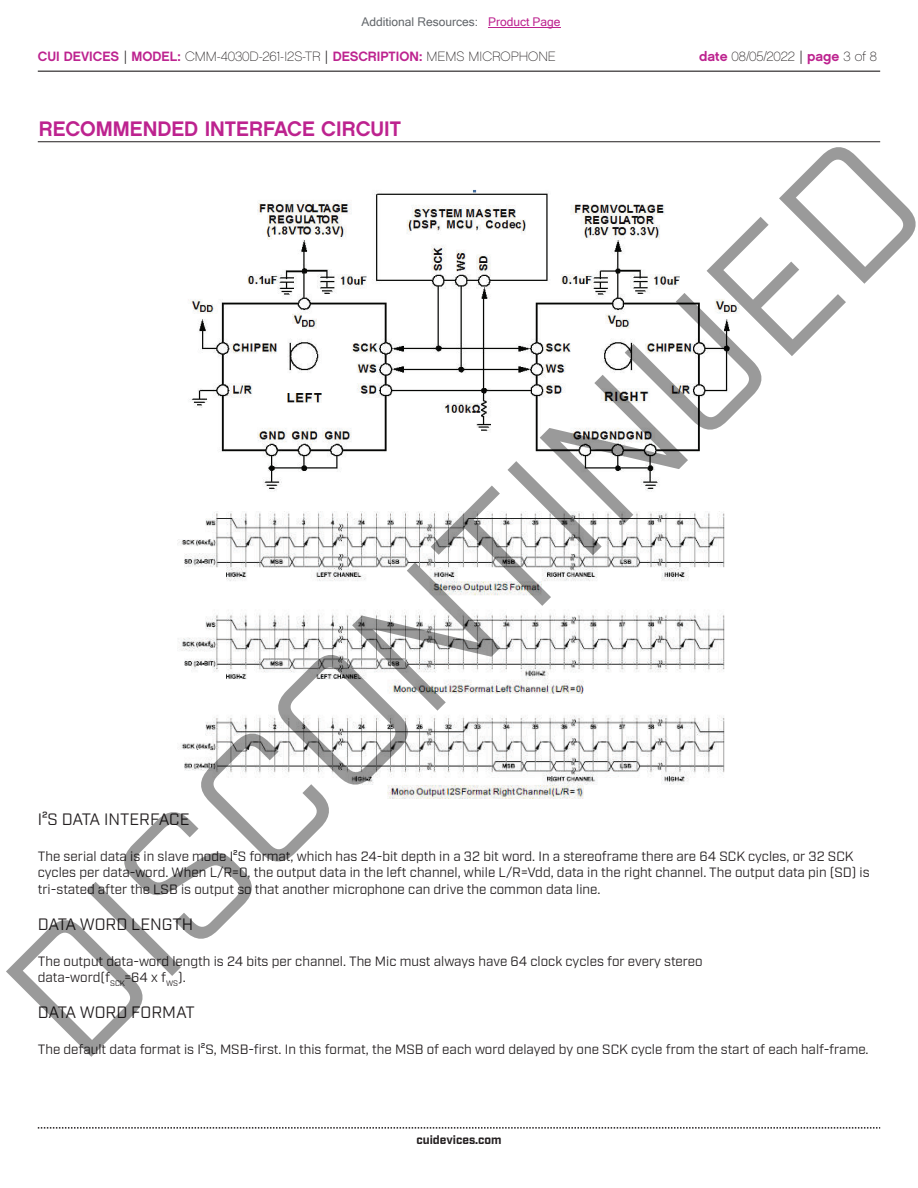
<style>
.page{position:relative;width:918px;height:1188px;background:#fff}
.page>*{position:absolute;margin:0;border:0;box-sizing:border-box;transform-origin:0 0}
.t1{font:172.5px "Industry";color:rgb(0 0 0/.4)}
.t2{font:21px "Chalet New York Nineteen Sixty";color:#bd238f}
.t3{font:16.5px "Industry";color:#231f20}
.t4{font:13.5px/16.2px "Industry";color:#231f20}
.t5{font:13.5px "Chalet Paris Nineteen Sixty";color:#231f20}
.t6{font:12px "Microsoft Sans Serif";color:#63676b}
.t7{font:700 12px "Industry";color:#231f20}
.s1{color:#bd238f}
.s2{font-family:"Chalet New York Nineteen Sixty";color:#bd238f}
.s3{font-family:"Industry"}
</style>
<div class="page">
<hr style="left:38px;top:71px;width:842px;height:1px;background:#231f20">
<svg style="left:38px;top:1127px;width:842px;height:2px"></svg>
<img style="left:188px;top:190px;width:552px;height:301px">
<img style="left:177px;top:511px;width:548px;height:288px">
<hr style="left:38px;top:141px;width:842px;height:1px;background:#231f20">
<hr style="left:488px;top:27px;width:73px;height:1px;background:#bd238f">
<p class="t6" style="left:362px;top:15px;width:201px">Additional Resources: <span class="s1">Product Page</span></p>
<p class="t5" style="left:38px;top:48px;width:520px"><span class="s2">CUI DEVICES</span> <span class="s3">|</span> <span class="s2">MODEL:</span> CMM-4030D-261-I2S-TR <span class="s3">|</span> <span class="s2">DESCRIPTION:</span> MEMS MICROPHONE</p>
<p class="t5" style="left:699px;top:48px;width:179px"><span class="s2">date</span> 08/05/2022 <span class="s3">|</span> <span class="s2">page</span> 3 of 8</p>
<h2 class="t2" style="left:39px;top:115px;width:364px">RECOMMENDED INTERFACE CIRCUIT</h2>
<h1 class="t1" style="left:-34px;top:955px;width:1209px;rotate:-45deg">DISCONTINUED</h1>
<p class="t3" style="left:38px;top:810px;width:153px">I²S DATA INTERFACE</p>
<p class="t4" style="left:38px;top:849px;width:833px">The serial data is in slave mode I²S format, which has 24-bit depth in a 32 bit word. In a stereoframe there are 64 SCK cycles, or 32 SCK cycles per data-word. When L/R=0, the output data in the left channel, while L/R=Vdd, data in the right channel. The output data pin (SD) is tri-stated after the LSB is output so that another microphone can drive the common data line.</p>
<p class="t3" style="left:38px;top:914px;width:157px">DATA WORD LENGTH</p>
<p class="t4" style="left:38px;top:953px;width:666px">The output data-word length is 24 bits per channel. The Mic must always have 64 clock cycles for every stereo data-word(f<sub>SCK</sub>=64 x f<sub>WS</sub>).</p>
<p class="t3" style="left:38px;top:1002px;width:158px">DATA WORD FORMAT</p>
<p class="t4" style="left:38px;top:1041px;width:832px">The default data format is I²S, MSB-first. In this format, the MSB of each word delayed by one SCK cycle from the start of each half-frame.</p>
<p class="t7" style="left:416px;top:1132px;width:87px">cuidevices.com</p>
</div>
